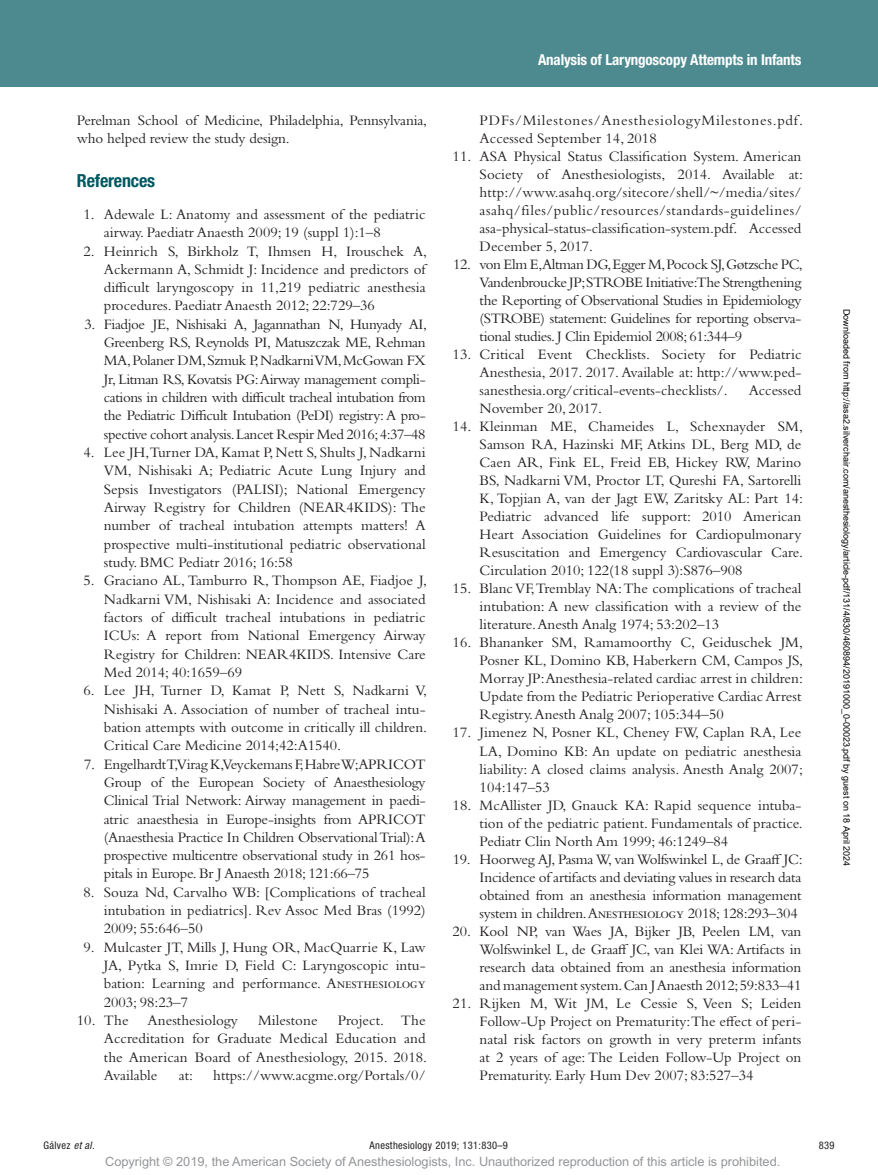
<style>
.page{position:relative;width:878px;height:1175px;background:#fff}
.page>*{position:absolute;margin:0;border:0;box-sizing:border-box;transform-origin:0 0}
.t1{font:700 condensed 18px "Helvetica Neue LT Std";color:#005861}
.t2{font:15px/18px "Bembo Std";color:#231f20;text-align:justify}
.t3{font:15px/18px "Bembo Std";letter-spacing:.03em;color:#231f20}
.t4{font:700 condensed 15px "Helvetica Neue LT Std";letter-spacing:-.01em;color:#fff}
.t5{font:12.75px "Arial MT Std";color:#939598}
.t6{font:condensed 10.5px "Helvetica Neue LT Std";letter-spacing:.03em;color:#231f20}
.t7{font:9px "Arial";color:#000}
.s1{font-style:italic}
</style>
<div class="page">
<div style="left:0;top:0;width:878px;height:86px;background:#4d8a90"></div>
<p class="t2" style="left:77px;top:111px;width:352px">Perelman School of Medicine, Philadelphia, Pennsylvania, who helped review the study design.</p>
<p class="t1" style="left:77px;top:169px;width:80px">References</p>
<p class="t2" style="left:104px;top:205px;width:323px;text-indent:-20px">1. Adewale L: Anatomy and assessment of the pediatric airway. Paediatr Anaesth 2009; 19 (suppl 1):1–8</p>
<p class="t2" style="left:104px;top:241px;width:325px;text-indent:-20px">2. Heinrich S, Birkholz T, Ihmsen H, Irouschek A, Ackermann A, Schmidt J: Incidence and predictors of difficult laryngoscopy in 11,219 pediatric anesthesia procedures. Paediatr Anaesth 2012; 22:729–36</p>
<p class="t2" style="left:104px;top:315px;width:325px;text-indent:-19px">3. Fiadjoe JE, Nishisaki A, Jagannathan N, Hunyady AI, Greenberg RS, Reynolds PI, Matuszczak ME, Rehman MA, Polaner DM, Szmuk P, Nadkarni VM, McGowan FX Jr, Litman RS, Kovatsis PG: Airway management compli&shy;cations in children with difficult tracheal intubation from the Pediatric Difficult Intubation (PeDI) registry: A pro&shy;spective cohort analysis. Lancet Respir Med 2016; 4:37–48</p>
<p class="t2" style="left:104px;top:443px;width:323px;text-indent:-20px">4. Lee JH,Turner DA, Kamat P, Nett S, Shults J, Nadkarni VM, Nishisaki A; Pediatric Acute Lung Injury and Sepsis Investigators (PALISI); National Emergency Airway Registry for Children (NEAR4KIDS): The number of tracheal intubation attempts matters! A prospective multi-institutional pediatric observational study. BMC Pediatr 2016; 16:58</p>
<p class="t2" style="left:104px;top:571px;width:325px;text-indent:-20px">5. Graciano AL, Tamburro R, Thompson AE, Fiadjoe J, Nadkarni VM, Nishisaki A: Incidence and associated factors of difficult tracheal intubations in pediatric ICUs: A report from National Emergency Airway Registry for Children: NEAR4KIDS. Intensive Care Med 2014; 40:1659–69</p>
<p class="t2" style="left:104px;top:681px;width:325px;text-indent:-20px">6. Lee JH, Turner D, Kamat P, Nett S, Nadkarni V, Nishisaki A. Association of number of tracheal intu&shy;bation attempts with outcome in critically ill children.<br>Critical Care Medicine 2014;42:A1540.</p>
<p class="t2" style="left:104px;top:754px;width:323px;text-indent:-20px">7. Engelhardt T,Virag K,Veyckemans F,Habre W;APRICOT Group of the European Society of Anaesthesiology Clinical Trial Network: Airway management in paedi&shy;atric anaesthesia in Europe-insights from APRICOT (Anaesthesia Practice In Children Observational Trial): A prospective multicentre observational study in 261 hos&shy;pitals in Europe. Br J Anaesth 2018; 121:66–75</p>
<p class="t2" style="left:104px;top:882px;width:323px;text-indent:-20px">8. Souza Nd, Carvalho WB: [Complications of tracheal intubation in pediatrics]. Rev Assoc Med Bras (1992)<br>2009; 55:646–50</p>
<p class="t2" style="left:104px;top:937px;width:323px;text-indent:-20px">9. Mulcaster JT, Mills J, Hung OR, MacQuarrie K, Law JA, Pytka S, Imrie D, Field C: Laryngoscopic intu&shy;bation: Learning and performance. Anesthesiology 2003; 98:23–7</p>
<p class="t2" style="left:77px;top:1011px;width:53px">10. The</p>
<p class="t2" style="left:147px;top:1011px;width:92px">Anesthesiology</p>
<p class="t2" style="left:258px;top:1011px;width:61px">Milestone</p>
<p class="t2" style="left:104px;top:1011px;width:325px;text-indent:234px">Project. The Accreditation for Graduate Medical Education and the American Board of Anesthesiology, 2015. 2018.<br>Available</p>
<p class="t2" style="left:179px;top:1066px;width:16px">at:</p>
<p class="t2" style="left:213px;top:1066px;width:214px">https://www.acgme.org/Portals/0/</p>
<p class="t4" style="left:538px;top:51px;width:265px">Analysis of Laryngoscopy Attempts in Infants</p>
<p class="t3" style="left:479px;top:111px;width:325px">PDFs/Milestones/AnesthesiologyMilestones.pdf.<br>Accessed September 14, 2018</p>
<p class="t2" style="left:479px;top:147px;width:325px;text-indent:-27px">11. ASA Physical Status Classification System. American Society of Anesthesiologists, 2014. Available at: http://www.asahq.org/sitecore/shell/~/media/sites/ asahq/files/public/resources/standards-guidelines/ asa-physical-status-classification-system.pdf. Accessed December 5, 2017.</p>
<p class="t2" style="left:479px;top:255px;width:325px;text-indent:-26px">12. von Elm E,Altman DG, Egger M, Pocock SJ, Gøtzsche PC, Vandenbroucke JP;STROBE Initiative:The Strengthening the Reporting of Observational Studies in Epidemiology (STROBE) statement: Guidelines for reporting observa&shy;tional studies. J Clin Epidemiol 2008; 61:344–9</p>
<p class="t2" style="left:479px;top:345px;width:323px;text-indent:-27px">13. Critical Event Checklists. Society for Pediatric Anesthesia, 2017. 2017. Available at: http://www.ped&shy;sanesthesia.org/critical-events-checklists/.</p>
<p class="t2" style="left:748px;top:381px;width:54px">Accessed</p>
<p class="t2" style="left:479px;top:399px;width:124px">November 20, 2017.</p>
<p class="t2" style="left:479px;top:417px;width:325px;text-indent:-27px">14. Kleinman ME, Chameides L, Schexnayder SM, Samson RA, Hazinski MF, Atkins DL, Berg MD, de Caen AR, Fink EL, Freid EB, Hickey RW, Marino BS, Nadkarni VM, Proctor LT, Qureshi FA, Sartorelli K, Topjian A, van der Jagt EW, Zaritsky AL: Part 14:<br>Pediatric advanced life support: 2010 American Heart Association Guidelines for Cardiopulmonary Resuscitation and Emergency Cardiovascular Care.<br>Circulation 2010; 122(18 suppl 3):S876–908</p>
<p class="t2" style="left:479px;top:579px;width:323px;text-indent:-27px">15. Blanc VF, Tremblay NA: The complications of tracheal intubation: A new classification with a review of the literature. Anesth Analg 1974; 53:202–13</p>
<p class="t2" style="left:479px;top:633px;width:325px;text-indent:-27px">16. Bhananker SM, Ramamoorthy C, Geiduschek JM, Posner KL, Domino KB, Haberkern CM, Campos JS, Morray JP:Anesthesia-related cardiac arrest in children:<br>Update from the Pediatric Perioperative Cardiac Arrest Registry. Anesth Analg 2007; 105:344–50</p>
<p class="t2" style="left:479px;top:723px;width:325px;text-indent:-27px">17. Jimenez N, Posner KL, Cheney FW, Caplan RA, Lee LA, Domino KB: An update on pediatric anesthesia liability: A closed claims analysis. Anesth Analg 2007; 104:147–53</p>
<p class="t2" style="left:479px;top:795px;width:325px;text-indent:-27px">18. McAllister JD, Gnauck KA: Rapid sequence intuba&shy;tion of the pediatric patient. Fundamentals of practice.<br>Pediatr Clin North Am 1999; 46:1249–84</p>
<p class="t2" style="left:479px;top:849px;width:325px;text-indent:-27px">19. Hoorweg AJ, Pasma W, van Wolfswinkel L, de Graaff JC:<br>Incidence of artifacts and deviating values in research data obtained from an anesthesia information management system in children. Anesthesiology 2018; 128:293–304</p>
<p class="t2" style="left:479px;top:921px;width:323px;text-indent:-27px">20. Kool NP, van Waes JA, Bijker JB, Peelen LM, van Wolfswinkel L, de Graaff JC, van Klei WA: Artifacts in research data obtained from an anesthesia information and management system. Can J Anaesth 2012; 59:833–41</p>
<p class="t2" style="left:479px;top:993px;width:323px;text-indent:-27px">21. Rijken M, Wit JM, Le Cessie S, Veen S; Leiden Follow-Up Project on Prematurity:The effect of peri&shy;natal risk factors on growth in very preterm infants at 2 years of age: The Leiden Follow-Up Project on Prematurity. Early Hum Dev 2007; 83:527–34</p>
<p class="t7" style="left:850px;top:309px;width:559px;rotate:90deg">Downloaded from http://asa2.silverchair.com/anesthesiology/article-pdf/131/4/830/460894/20191000_0-00023.pdf by guest on 18 April 2024</p>
<p class="t6" style="left:44px;top:1139px;width:52px">Gálvez <span class="s1">et al.</span></p>
<p class="t6" style="left:369px;top:1139px;width:140px">Anesthesiology 2019; 131:830–9</p>
<p class="t6" style="left:818px;top:1139px;width:17px">839</p>
<p class="t5" style="left:105px;top:1154px;width:676px">Copyright © 2019, the American Society of Anesthesiologists, Inc. Unauthorized reproduction of this article is prohibited.</p>
</div>
